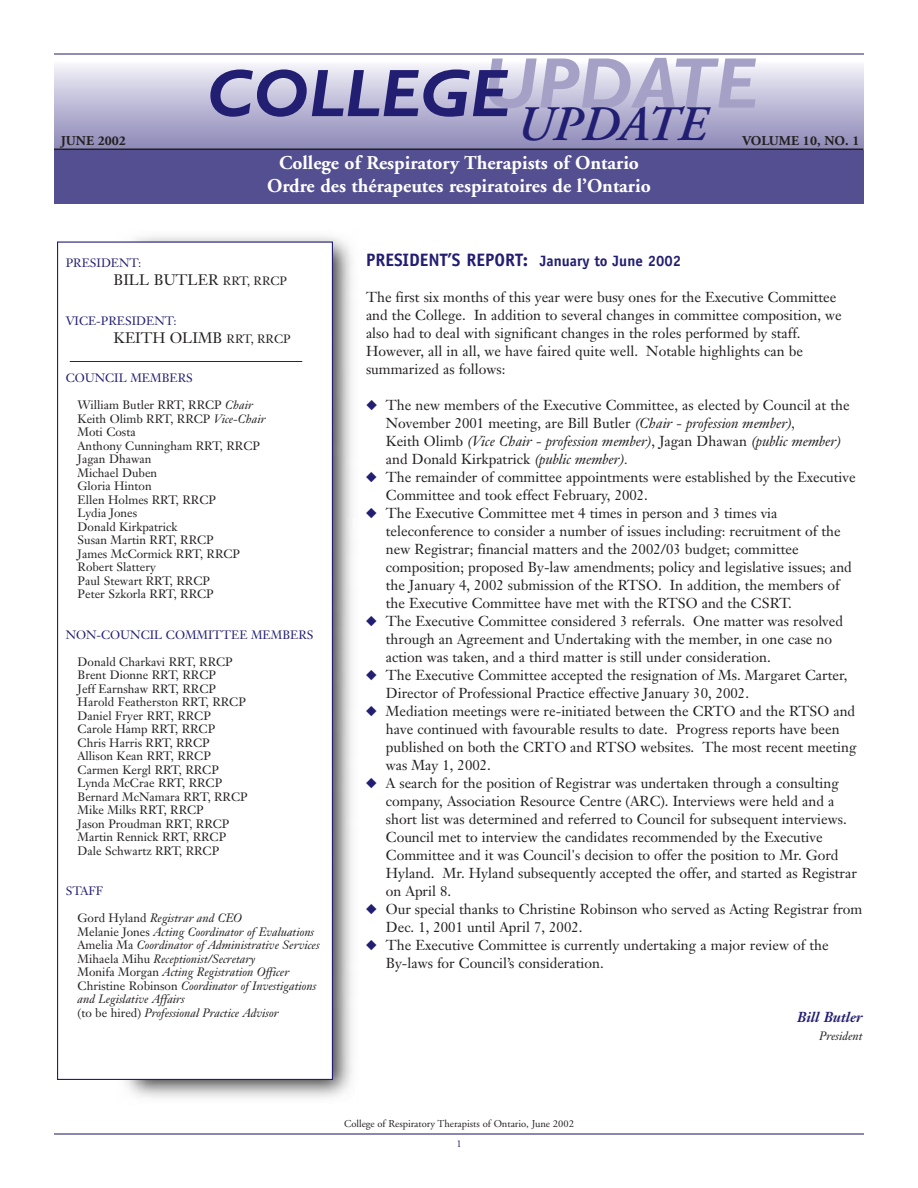
<style>
.page{position:relative;width:918px;height:1188px;background:#fff}
.page>*{position:absolute;margin:0;border:0;box-sizing:border-box;transform-origin:0 0}
.t1{font:italic 700 67.5px "Gill Sans";color:#221e72}
.t2{font:italic 600 49.5px "Adobe Garamond";color:#221e72}
.t3{font:700 19.5px/23.4px "Adobe Garamond";color:#fff;text-align:center}
.t4{font:700 18px "Officina Sans";color:#221e72}
.t5{font:15px "Janson Text";color:#231f20}
.t6{font:14.25px/18px "Janson Text";color:#231f20}
.t7{font:italic 700 14.25px "Janson Text";color:#221e72}
.t8{font:700 13.5px "Adobe Garamond";color:#231f20}
.t9{font:12px/13.5px "Janson Text";color:#231f20}
.t10{font:italic 12px/13.5px "Janson Text";color:#231f20}
.t11{font:12px "Janson Text";color:#221e72}
.t12{font:10.5px "Adobe Garamond";color:#231f20}
.t13{font:10.5px "Adobe Garamond";color:#221e72}
.s1{font-size:72px;color:#a4a0c6}
.s2{font-size:12px}
.s3{font-style:italic}
.s4{font-style:normal}
.s5{font-size:15px}
.s6{color:#221e72}
</style>
<div class="page">
<img style="left:117px;top:236px;width:235px;height:862px">
<hr style="left:54px;top:1133px;width:810px;height:2px;background:#65609b">
<hr style="left:54px;top:54px;width:810px;height:1px;background:#221e72">
<div style="left:54px;top:148px;width:810px;height:56px;background:#544f90"></div>
<div style="left:54px;top:62px;width:810px;height:87px;background:linear-gradient(to bottom,#f3f3f9,#8b86b6)"></div>
<div style="left:58px;top:242px;width:274px;height:837px;background:#fff"></div>
<hr style="left:70px;top:361px;width:232px;height:1px;background:#221e72">
<hr style="left:54px;top:148px;width:809px;height:2px;background:#231f20">
<p class="t8" style="left:61px;top:135px;width:67px">JUNE 2002</p>
<h1 class="t1" style="left:206px;top:70px;width:552px">COLLEGE<span class="s1">UPDATE</span></h1>
<h2 class="t2" style="left:515px;top:104px;width:191px">UPDATE</h2>
<p class="t8" style="left:742px;top:135px;width:119px">VOLUME 10, NO. 1</p>
<h3 class="t3" style="left:267px;top:153px;width:385px">College of Respiratory Therapists of Ontario<br>Ordre des thérapeutes respiratoires de l’Ontario</h3>
<p class="t11" style="left:66px;top:258px;width:77px">PRESIDENT:</p>
<p class="t5" style="left:114px;top:273px;width:175px">BILL BUTLER <span class="s2">RRT, RRCP</span></p>
<p class="t11" style="left:66px;top:316px;width:112px">VICE-PRESIDENT:</p>
<p class="t5" style="left:114px;top:332px;width:179px">KEITH OLIMB <span class="s2">RRT, RRCP</span></p>
<p class="t11" style="left:66px;top:373px;width:129px">COUNCIL MEMBERS</p>
<p class="t9" style="left:78px;top:399px;width:190px">William Butler RRT, RRCP <span class="s3">Chair<br></span>Keith Olimb RRT, RRCP <span class="s3">Vice-Chair<br></span>Moti Costa<br>Anthony Cunningham RRT, RRCP<br>Jagan Dhawan<br>Michael Duben<br>Gloria Hinton<br>Ellen Holmes RRT, RRCP<br>Lydia Jones<br>Donald Kirkpatrick<br>Susan Martin RRT, RRCP<br>James McCormick RRT, RRCP<br>Robert Slattery<br>Paul Stewart RRT, RRCP<br>Peter Szkorla RRT, RRCP</p>
<p class="t11" style="left:66px;top:630px;width:249px">NON-COUNCIL COMMITTEE MEMBERS</p>
<p class="t9" style="left:78px;top:656px;width:172px">Donald Charkavi RRT, RRCP<br>Brent Dionne RRT, RRCP<br>Jeff Earnshaw RRT, RRCP<br>Harold Featherston RRT, RRCP<br>Daniel Fryer RRT, RRCP<br>Carole Hamp RRT, RRCP<br>Chris Harris RRT, RRCP<br>Allison Kean RRT, RRCP<br>Carmen Kergl RRT, RRCP<br>Lynda McCrae RRT, RRCP<br>Bernard McNamara RRT, RRCP<br>Mike Milks RRT, RRCP<br>Jason Proudman RRT, RRCP<br>Martin Rennick RRT, RRCP<br>Dale Schwartz RRT, RRCP</p>
<p class="t11" style="left:66px;top:886px;width:39px">STAFF</p>
<p class="t10" style="left:78px;top:913px;width:243px"><span class="s4">Gord Hyland</span> Registrar and CEO<br><span class="s4">Melanie Jones</span> Acting Coordinator of Evaluations <span class="s4">Amelia Ma</span> Coordinator of Administrative Services <span class="s4">Mihaela Mihu</span> Receptionist/Secretary<br><span class="s4">Monifa Morgan</span> Acting Registration Officer <span class="s4">Christine Robinson</span> Coordinator of Investigations and Legislative Affairs<br><span class="s4">(to be hired)</span> Professional Practice Advisor</p>
<p class="t4" style="left:366px;top:253px;width:317px">PRESIDENT’S REPORT: <span class="s5">January to June 2002</span></p>
<p class="t6" style="left:366px;top:290px;width:477px">The first six months of this year were busy ones for the Executive Committee and the College. In addition to several changes in committee composition, we also had to deal with significant changes in the roles performed by staff.<br>However, all in all, we have faired quite well. Notable highlights can be summarized as follows:</p>
<p class="t6" style="left:386px;top:398px;width:465px;text-indent:-20px"><span class="s6">◆</span> The new members of the Executive Committee, as elected by Council at the November 2001 meeting, are Bill Butler <span class="s3">(Chair - profession member),<br></span>Keith Olimb <span class="s3">(Vice Chair - profession member)</span>, Jagan Dhawan <span class="s3">(public member) </span>and Donald Kirkpatrick <span class="s3">(public member).</span></p>
<p class="t6" style="left:386px;top:470px;width:471px;text-indent:-20px"><span class="s6">◆</span> The remainder of committee appointments were established by the Executive<br>Committee and took effect February, 2002.</p>
<p class="t6" style="left:386px;top:506px;width:468px;text-indent:-20px"><span class="s6">◆</span> The Executive Committee met 4 times in person and 3 times via teleconference to consider a number of issues including: recruitment of the new Registrar; financial matters and the 2002/03 budget; committee composition; proposed By-law amendments; policy and legislative issues; and the January 4, 2002 submission of the RTSO. In addition, the members of the Executive Committee have met with the RTSO and the CSRT.</p>
<p class="t6" style="left:386px;top:614px;width:459px;text-indent:-20px"><span class="s6">◆</span> The Executive Committee considered 3 referrals. One matter was resolved through an Agreement and Undertaking with the member, in one case no action was taken, and a third matter is still under consideration.</p>
<p class="t6" style="left:386px;top:668px;width:463px;text-indent:-20px"><span class="s6">◆</span> The Executive Committee accepted the resignation of Ms. Margaret Carter,<br>Director of Professional Practice effective January 30, 2002.</p>
<p class="t6" style="left:386px;top:704px;width:472px;text-indent:-20px"><span class="s6">◆</span> Mediation meetings were re-initiated between the CRTO and the RTSO and have continued with favourable results to date. Progress reports have been published on both the CRTO and RTSO websites. The most recent meeting was May 1, 2002.</p>
<p class="t6" style="left:386px;top:776px;width:473px;text-indent:-20px"><span class="s6">◆</span> A search for the position of Registrar was undertaken through a consulting company, Association Resource Centre (ARC). Interviews were held and a short list was determined and referred to Council for subsequent interviews.<br>Council met to interview the candidates recommended by the Executive Committee and it was Council's decision to offer the position to Mr. Gord Hyland. Mr. Hyland subsequently accepted the offer, and started as Registrar on April 8.</p>
<p class="t6" style="left:386px;top:902px;width:478px;text-indent:-20px"><span class="s6">◆</span> Our special thanks to Christine Robinson who served as Acting Registrar from<br>Dec. 1, 2001 until April 7, 2002.</p>
<p class="t6" style="left:386px;top:938px;width:444px;text-indent:-20px"><span class="s6">◆</span> The Executive Committee is currently undertaking a major review of the<br>By-laws for Council’s consideration.</p>
<p class="t7" style="left:797px;top:1012px;width:67px">Bill Butler</p>
<p class="t10" style="left:819px;top:1031px;width:45px">President</p>
<p class="t12" style="left:344px;top:1120px;width:231px">College of Respiratory Therapists of Ontario, June 2002</p>
<p class="t13" style="left:456px;top:1139px;width:7px">1</p>
</div>
